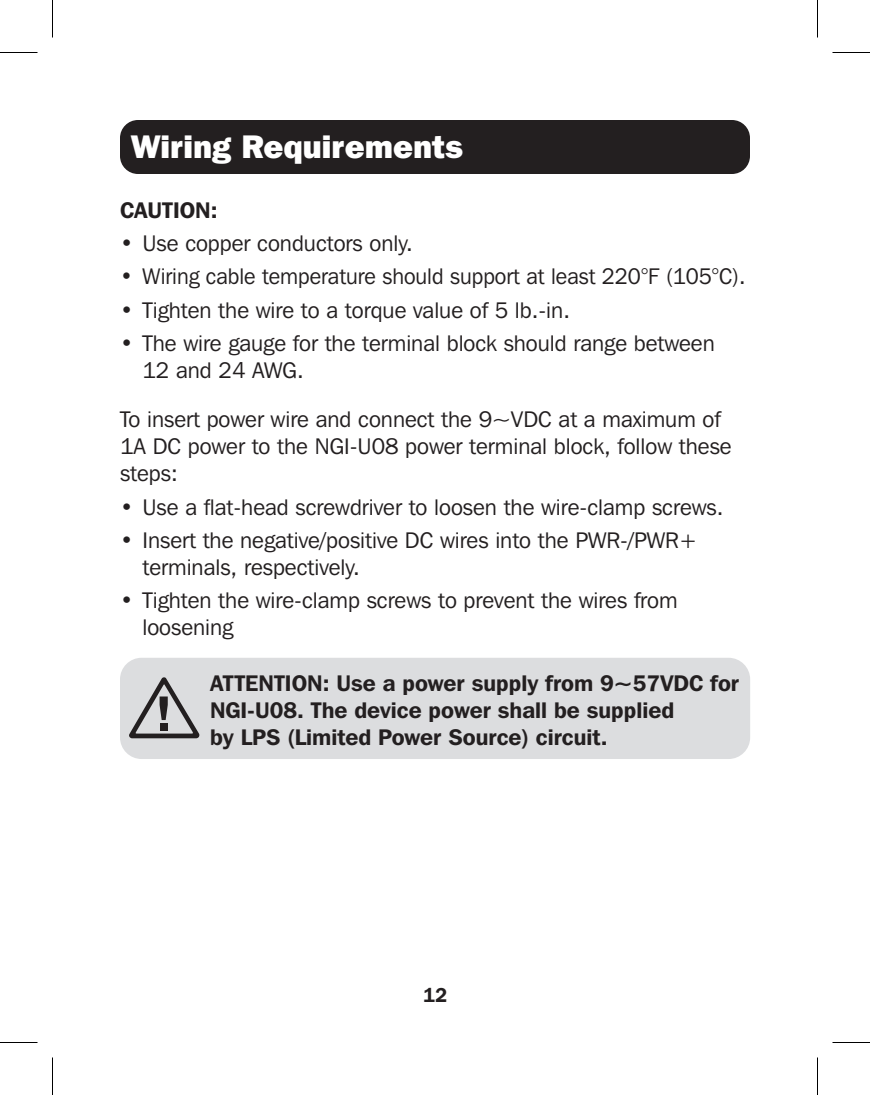
<style>
.page{position:relative;width:870px;height:1095px;background:#fff}
.page>*{position:absolute;margin:0;border:0;box-sizing:border-box;transform-origin:0 0}
.Page_Header_-_Black{font:800 32.5px "Franklin Gothic IT Cby BT";color:#fff}
.Paragraph_Copy_-_9pt{font:22.5px/27px "Franklin Gothic IT Cby BT";color:#231f20}
.Subhead_-_Demi_10pt{font:600 22.5px/27px "Franklin Gothic IT Cby BT";color:#231f20}
.t1{font:600 20px "Franklin Gothic IT Cby BT";color:#231f20}
</style>
<div class="page">
<div style="left:120px;top:120px;width:630px;height:54px;background:#231f20;border-radius:18px"></div>
<div style="left:120px;top:658px;width:630px;height:101px;background:#dcdddf;border-radius:22px"></div>
<svg style="left:129px;top:677px;width:70px;height:61px"></svg>
<div style="left:160px;top:723px;width:7px;height:8px;background:#231f20"></div>
<hr style="left:0;top:52px;width:38px;height:1px;background:#000">
<hr style="left:832px;top:52px;width:38px;height:1px;background:#000">
<hr style="left:0;top:1042px;width:38px;height:1px;background:#000">
<hr style="left:832px;top:1042px;width:38px;height:1px;background:#000">
<hr style="left:52px;top:0;width:1px;height:38px;background:#000">
<hr style="left:52px;top:1058px;width:1px;height:37px;background:#000">
<hr style="left:817px;top:0;width:1px;height:38px;background:#000">
<hr style="left:817px;top:1058px;width:1px;height:37px;background:#000">
<p class="Page_Header_-_Black" style="left:131px;top:126px;width:334px">Wiring Requirements</p>
<p class="Subhead_-_Demi_10pt" style="left:120px;top:196px;width:99px">CAUTION:</p>
<p class="Paragraph_Copy_-_9pt" style="left:120px;top:229px;width:294px">• Use copper conductors only.</p>
<p class="Paragraph_Copy_-_9pt" style="left:120px;top:263px;width:627px">• Wiring cable temperature should support at least 220°F (105°C).</p>
<p class="Paragraph_Copy_-_9pt" style="left:120px;top:296px;width:452px">• Tighten the wire to a torque value of 5 lb.-in.</p>
<p class="Paragraph_Copy_-_9pt" style="left:142px;top:329px;width:574px;text-indent:-22px">• The wire gauge for the terminal block should range between<br>12 and 24 AWG.</p>
<p class="Paragraph_Copy_-_9pt" style="left:120px;top:406px;width:613px">To insert power wire and connect the 9~VDC at a maximum of<br>1A DC power to the NGI-U08 power terminal block, follow these steps:</p>
<p class="Paragraph_Copy_-_9pt" style="left:120px;top:493px;width:605px">• Use a flat-head screwdriver to loosen the wire-clamp screws.</p>
<p class="Paragraph_Copy_-_9pt" style="left:142px;top:526px;width:557px;text-indent:-22px">• Insert the negative/positive DC wires into the PWR-/PWR+ terminals, respectively.</p>
<p class="Paragraph_Copy_-_9pt" style="left:142px;top:587px;width:537px;text-indent:-22px">• Tighten the wire-clamp screws to prevent the wires from loosening</p>
<p class="Subhead_-_Demi_10pt" style="left:210px;top:669px;width:531px">ATTENTION: Use a power supply from 9~57VDC for<br>NGI-U08. The device power shall be supplied<br>by LPS (Limited Power Source) circuit.</p>
<p class="t1" style="left:423px;top:982px;width:26px">12</p>
</div>
